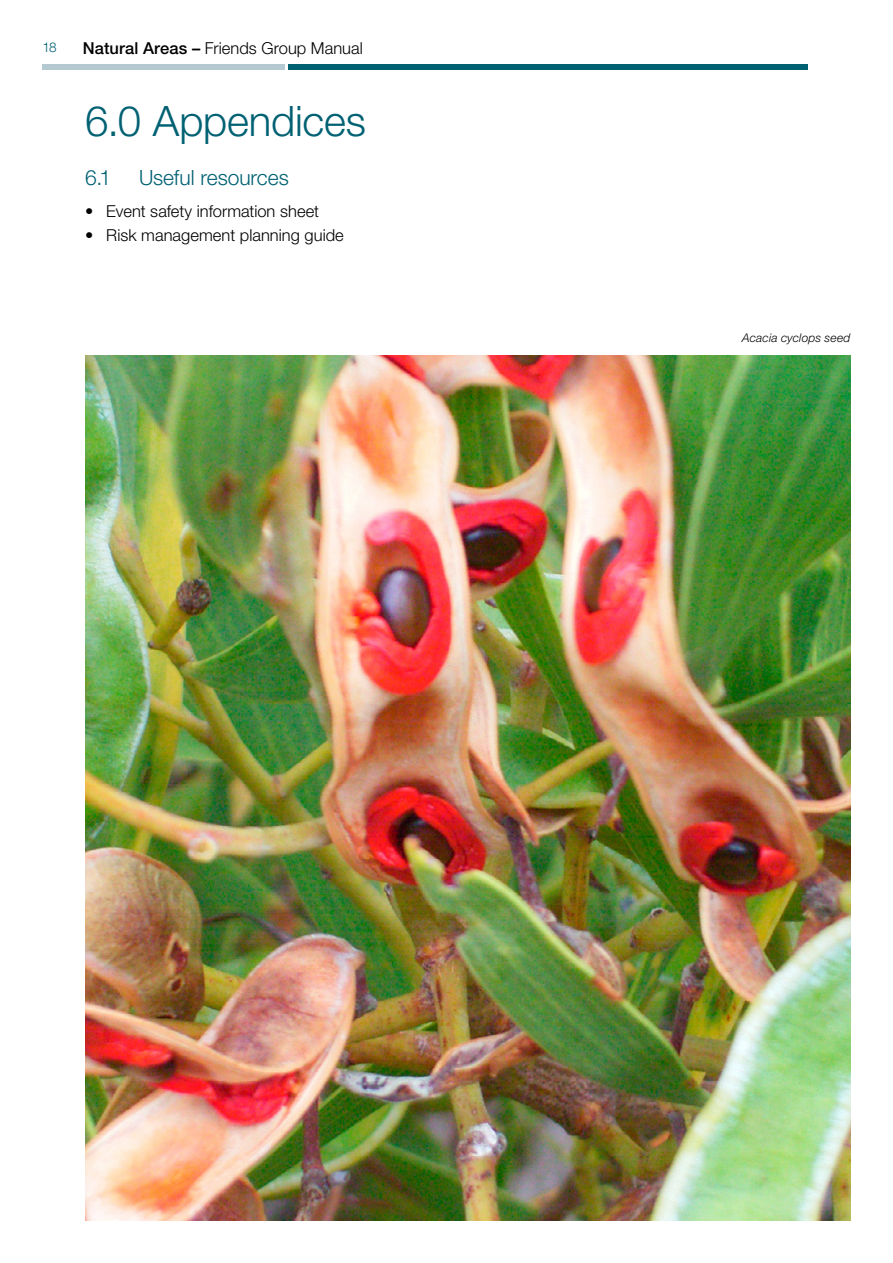
<style>
.page{position:relative;width:893px;height:1263px;background:#fff}
.page>*{position:absolute;margin:0;border:0;box-sizing:border-box;transform-origin:0 0}
.t1{font:300 42px "Helvetica Neue LT Std";letter-spacing:-.005em;color:#006173}
.t2{font:300 21px "Helvetica Neue LT Std";letter-spacing:-.005em;color:#006173}
.t3{font:300 16.5px "Helvetica Neue LT Std";color:#000}
.t4{font:300 13.5px "Helvetica Neue LT Std";color:#006173}
.t5{font:italic 300 12px "Helvetica Neue LT Std";letter-spacing:.015em;color:#000}
.s1{font-weight:500}
</style>
<div class="page">
<div style="left:289px;top:64px;width:519px;height:6px;background:#006173"></div>
<div style="left:43px;top:64px;width:242px;height:6px;background:#b4c9d0"></div>
<img style="left:85px;top:356px;width:765px;height:864px">
<p class="t4" style="left:43px;top:39px;width:16px">18</p>
<p class="t3" style="left:83px;top:38px;width:282px"><span class="s1">Natural Areas –</span> Friends Group Manual</p>
<h1 class="t1" style="left:85px;top:96px;width:283px">6.0 Appendices</h1>
<p class="t2" style="left:85px;top:165px;width:28px">6.1</p>
<p class="t2" style="left:139px;top:165px;width:151px">Useful resources</p>
<p class="t3" style="left:85px;top:201px;width:236px">• Event safety information sheet</p>
<p class="t3" style="left:85px;top:225px;width:260px">• Risk management planning guide</p>
<p class="t5" style="left:742px;top:330px;width:110px">Acacia cyclops seed</p>
</div>
